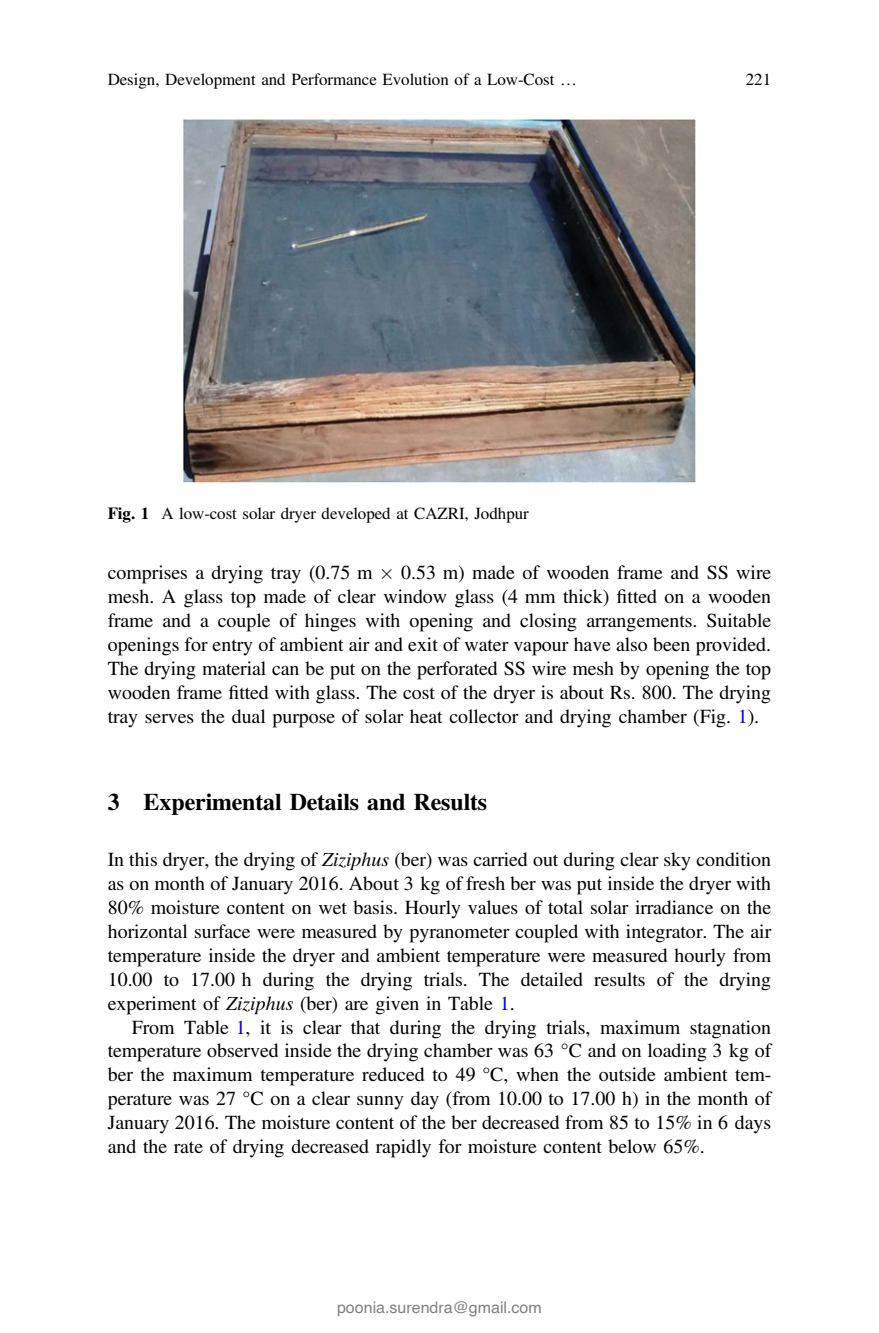
<style>
.page{position:relative;width:879px;height:1333px;background:#fff}
.page>*{position:absolute;margin:0;border:0;box-sizing:border-box;transform-origin:0 0}
.t1{font:24px "Npqjjr Qmbytb Ncyfsf Ghwtwx Adv T Teeee 58 d 9.B";color:#000}
.t2{font:20px/24px "Ptfsbg Dvmvtm Syjvtc Nqjsrn Adv TT5 ada 87 cc";color:#000;text-align:justify}
.t3{font:17px "Ptfsbg Dvmvtm Syjvtc Nqjsrn Adv TT5 ada 87 cc";color:#000}
.t4{font:16px "Helvetica";color:#808080}
.s1{font-family:"Qwpsfj Svlwdh Mmqqtv Cdsvlb Adv TT3713 a 231"}
.s2{font-family:"Npqjjr Qmbytb Ncyfsf Ghwtwx Adv T Teeee 58 d 9.B"}
.s3{font-family:"Nnbmpy Qpfsgc Dlsmqy Bjhkkv Adv TT5 ada 87 cc+fb"}
.s4{color:#00f}
.s5{font-family:"Hhwctd Mkgvwb Jjqtvl Dyfhnt Adv T Tf 2 e 4 df 62.I"}
</style>
<div class="page">
<img style="left:184px;top:119px;width:511px;height:364px">
<p class="t3" style="left:108px;top:73px;width:471px">Design, Development and Performance Evolution of a Low-Cost <span class="s1">…</span></p>
<p class="t3" style="left:746px;top:73px;width:27px">221</p>
<p class="t3" style="left:108px;top:507px;width:422px"><span class="s2">Fig. 1</span> A low-cost solar dryer developed at CAZRI, Jodhpur</p>
<p class="t2" style="left:108px;top:562px;width:665px;text-indent:293px">0.53 m) made of wooden frame and SS wire mesh. A glass top made of clear window glass (4 mm thick) <span class="s3">fi</span>tted on a wooden frame and a couple of hinges with opening and closing arrangements. Suitable openings for entry of ambient air and exit of water vapour have also been provided.<br>The drying material can be put on the perforated SS wire mesh by opening the top wooden frame <span class="s3">fi</span>tted with glass. The cost of the dryer is about Rs. 800. The drying tray serves the dual purpose of solar heat collector and drying chamber (Fig. <span class="s4">1</span>).</p>
<p class="t2" style="left:108px;top:562px;width:266px">comprises a drying tray (0.75 m</p>
<p class="t1" style="left:108px;top:794px;width:381px">3 Experimental Details and Results</p>
<p class="t2" style="left:108px;top:849px;width:665px">In this dryer, the drying of <span class="s5">Ziziphus</span> (ber) was carried out during clear sky condition as on month of January 2016. About 3 kg of fresh ber was put inside the dryer with 80% moisture content on wet basis. Hourly values of total solar irradiance on the horizontal surface were measured by pyranometer coupled with integrator. The air temperature inside the dryer and ambient temperature were measured hourly from 10.00 to 17.00 h during the drying trials. The detailed results of the drying experiment of <span class="s5">Ziziphus</span> (ber) are given in Table <span class="s4">1</span>.</p>
<p class="t2" style="left:108px;top:1016px;width:665px;text-indent:24px">From Table <span class="s4">1</span>, it is clear that during the drying trials, maximum stagnation temperature observed inside the drying chamber was 63 °C and on loading 3 kg of ber the maximum temperature reduced to 49 °C, when the outside ambient tem&shy;perature was 27 °C on a clear sunny day (from 10.00 to 17.00 h) in the month of January 2016. The moisture content of the ber decreased from 85 to 15% in 6 days and the rate of drying decreased rapidly for moisture content below 65%.</p>
<p class="t4" style="left:337px;top:1297px;width:206px">poonia.surendra@gmail.com</p>
</div>
